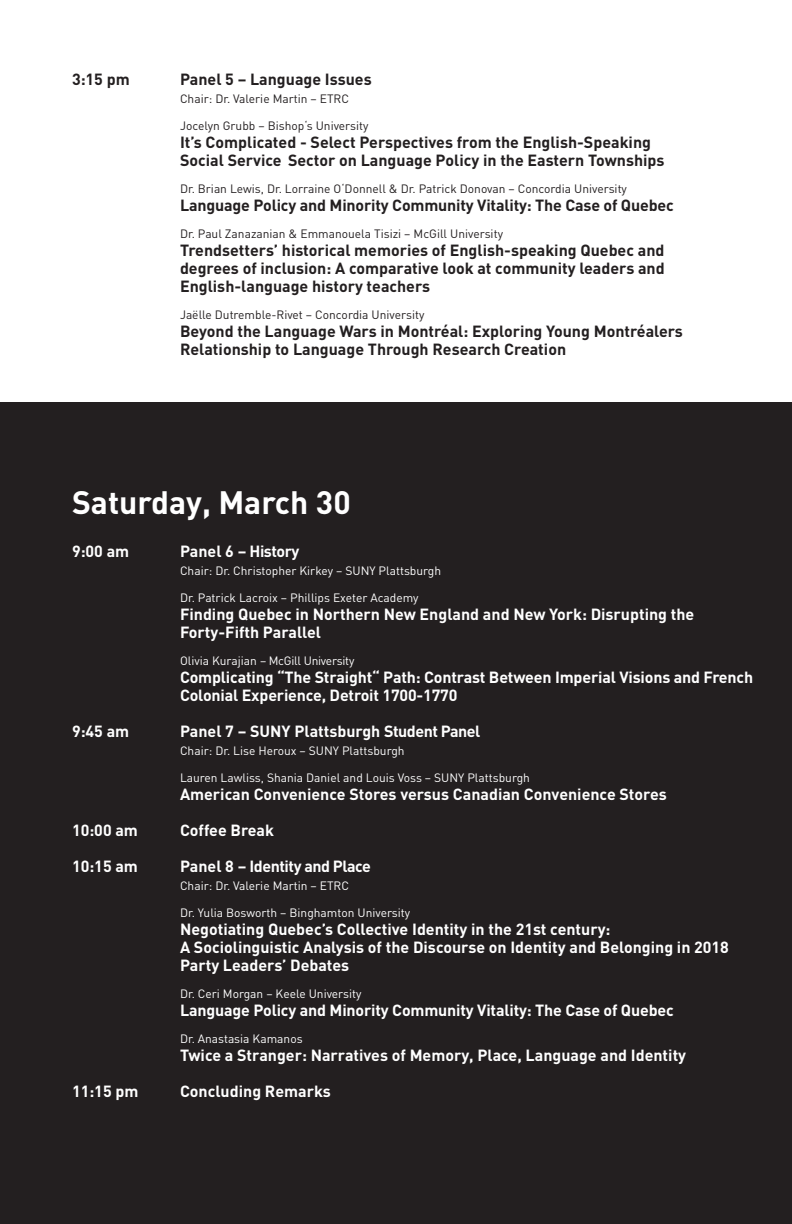
<style>
.page{position:relative;width:792px;height:1224px;background:#fff}
.page>*{position:absolute;margin:0;border:0;box-sizing:border-box;transform-origin:0 0}
.t1{font:700 32px "DIN";color:#fff}
.t2{font:700 16px/18px "DIN";color:#fff}
.t3{font:700 16px/18px "DIN";color:#231f20}
.t4{font:700 16px "DIN";letter-spacing:-.03em;color:#fff}
.t5{font:12px "DIN";color:#fff}
.t6{font:12px "DIN";color:#231f20}
.t7{font:12px "DIN";letter-spacing:-.02em;color:#fff}
</style>
<div class="page">
<div style="left:0;top:403px;width:792px;height:821px;background:#231f20"></div>
<p class="t3" style="left:72px;top:70px;width:59px">3:15 pm</p>
<p class="t3" style="left:180px;top:70px;width:193px">Panel 5 – Language Issues</p>
<p class="t6" style="left:180px;top:91px;width:171px">Chair: Dr. Valerie Martin – ETRC</p>
<p class="t6" style="left:180px;top:118px;width:190px">Jocelyn Grubb – Bishop‘s University</p>
<p class="t3" style="left:180px;top:133px;width:486px">It’s Complicated - Select Perspectives from the English-Speaking<br>Social Service Sector on Language Policy in the Eastern Townships</p>
<p class="t6" style="left:180px;top:181px;width:449px">Dr. Brian Lewis, Dr. Lorraine O‘Donnell &amp; Dr. Patrick Donovan – Concordia University</p>
<p class="t3" style="left:180px;top:196px;width:495px">Language Policy and Minority Community Vitality: The Case of Quebec</p>
<p class="t6" style="left:180px;top:226px;width:325px">Dr. Paul Zanazanian &amp; Emmanouela Tisizi – McGill University</p>
<p class="t3" style="left:180px;top:241px;width:486px;text-align:justify">Trendsetters’ historical memories of English-speaking Quebec and degrees of inclusion: A comparative look at community leaders and English-language history teachers</p>
<p class="t6" style="left:180px;top:307px;width:246px">Jaëlle Dutremble-Rivet – Concordia University</p>
<p class="t3" style="left:180px;top:322px;width:504px">Beyond the Language Wars in Montréal: Exploring Young Montréalers<br>Relationship to Language Through Research Creation</p>
<p class="t1" style="left:72px;top:481px;width:280px">Saturday, March 30</p>
<p class="t2" style="left:72px;top:541px;width:59px">9:00 am</p>
<p class="t4" style="left:180px;top:541px;width:121px">Panel 6 – History</p>
<p class="t5" style="left:180px;top:563px;width:263px">Chair: Dr. Christopher Kirkey – SUNY Plattsburgh</p>
<p class="t5" style="left:180px;top:590px;width:240px">Dr. Patrick Lacroix – Phillips Exeter Academy</p>
<p class="t2" style="left:180px;top:604px;width:516px">Finding Quebec in Northern New England and New York: Disrupting the<br>Forty-Fifth Parallel</p>
<p class="t7" style="left:180px;top:653px;width:176px">Olivia Kurajian – McGill University</p>
<p class="t2" style="left:180px;top:667px;width:575px">Complicating “The Straight“ Path: Contrast Between Imperial Visions and French<br>Colonial Experience, Detroit 1700-1770</p>
<p class="t2" style="left:72px;top:721px;width:59px">9:45 am</p>
<p class="t2" style="left:180px;top:721px;width:302px">Panel 7 – SUNY Plattsburgh Student Panel</p>
<p class="t5" style="left:180px;top:743px;width:226px">Chair: Dr. Lise Heroux – SUNY Plattsburgh</p>
<p class="t5" style="left:180px;top:770px;width:351px">Lauren Lawliss, Shania Daniel and Louis Voss – SUNY Plattsburgh</p>
<p class="t2" style="left:180px;top:784px;width:488px">American Convenience Stores versus Canadian Convenience Stores</p>
<p class="t2" style="left:72px;top:820px;width:67px">10:00 am</p>
<p class="t2" style="left:180px;top:820px;width:96px">Coffee Break</p>
<p class="t2" style="left:72px;top:856px;width:67px">10:15 am</p>
<p class="t4" style="left:180px;top:856px;width:192px">Panel 8 – Identity and Place</p>
<p class="t5" style="left:180px;top:878px;width:171px">Chair: Dr. Valerie Martin – ETRC</p>
<p class="t5" style="left:180px;top:905px;width:232px">Dr. Yulia Bosworth – Binghamton University</p>
<p class="t2" style="left:180px;top:919px;width:551px">Negotiating Quebec’s Collective Identity in the 21st century:<br>A Sociolinguistic Analysis of the Discourse on Identity and Belonging in 2018<br>Party Leaders’ Debates</p>
<p class="t5" style="left:180px;top:986px;width:183px">Dr. Ceri Morgan – Keele University</p>
<p class="t2" style="left:180px;top:1000px;width:495px">Language Policy and Minority Community Vitality: The Case of Quebec</p>
<p class="t5" style="left:180px;top:1031px;width:124px">Dr. Anastasia Kamanos</p>
<p class="t2" style="left:180px;top:1045px;width:508px">Twice a Stranger: Narratives of Memory, Place, Language and Identity</p>
<p class="t2" style="left:72px;top:1081px;width:68px">11:15 pm</p>
<p class="t2" style="left:180px;top:1081px;width:152px">Concluding Remarks</p>
</div>
